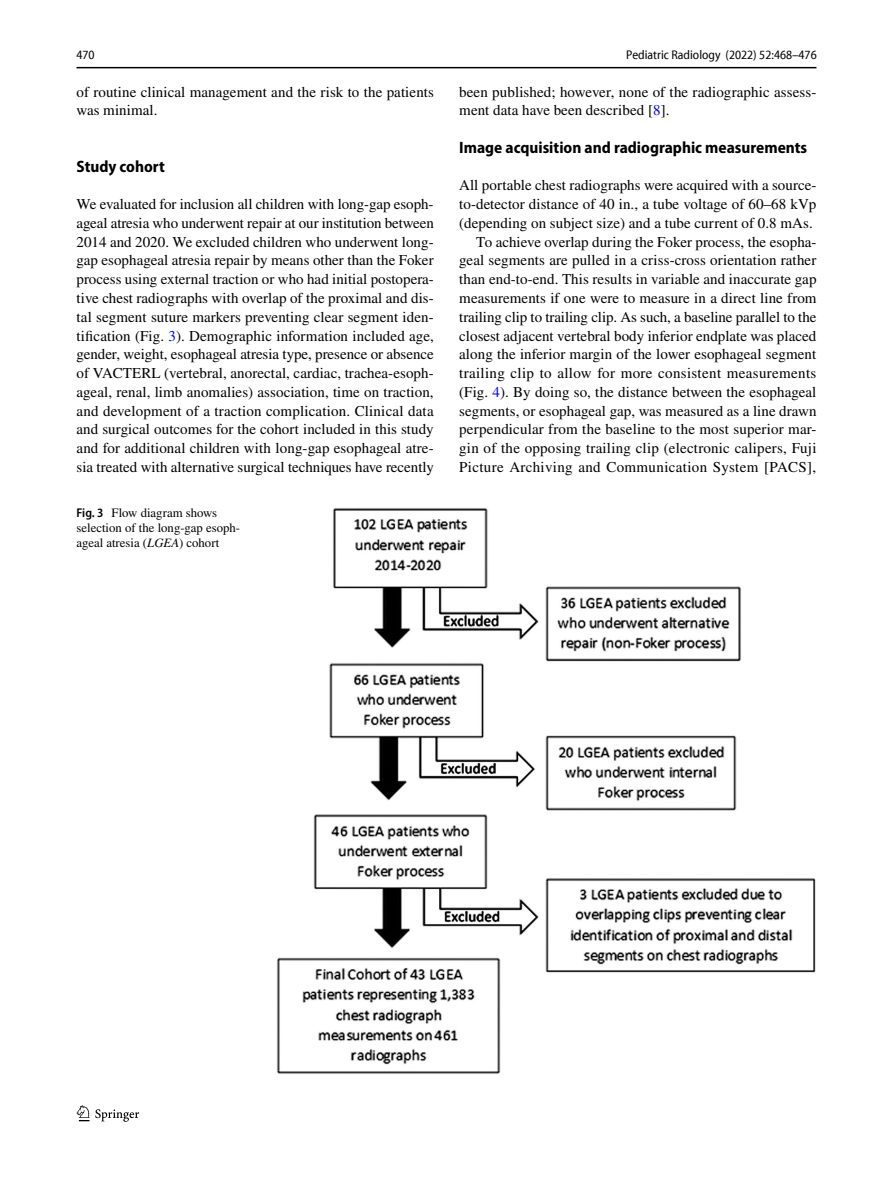
<style>
.page{position:relative;width:893px;height:1187px;background:#fff}
.page>*{position:absolute;margin:0;border:0;box-sizing:border-box;transform-origin:0 0}
.t1{font:700 semi-condensed 16.5px "Myriad Pro";color:#000}
.t2{font:15px/18.8px "STIX";letter-spacing:.005em;color:#000}
.t3{font:12.75px/15px "STIX";color:#000}
.t4{font:semi-condensed 12.75px "Myriad Pro Unic";color:#000}
.s1{color:#00f}
.s2{font-family:"Myriad Pro";font-weight:600;font-stretch:semi-condensed}
.s3{font-style:italic}
</style>
<div class="page">
<hr style="left:77px;top:67px;width:739px;height:1px;background:#000">
<img style="left:276px;top:508px;width:540px;height:565px">
<svg style="left:77px;top:1105px;width:12px;height:16px"></svg>
<svg style="left:95px;top:1109px;width:44px;height:12px"></svg>
<p class="t4" style="left:77px;top:50px;width:20px">470</p>
<p class="t4" style="left:626px;top:50px;width:192px">Pediatric Radiology (2022) 52:468–476</p>
<p class="t2" style="left:77px;top:83px;width:359px">of routine clinical management and the risk to the patients was minimal.</p>
<p class="t1" style="left:77px;top:157px;width:90px">Study cohort</p>
<p class="t2" style="left:77px;top:196px;width:359px;text-align:justify">We evaluated for inclusion all children with long-gap esoph&shy;ageal atresia who underwent repair at our institution between 2014 and 2020. We excluded children who underwent long&shy;gap esophageal atresia repair by means other than the Foker process using external traction or who had initial postopera&shy;tive chest radiographs with overlap of the proximal and dis&shy;tal segment suture markers preventing clear segment iden&shy;tification (Fig. <span class="s1">3</span>). Demographic information included age, gender, weight, esophageal atresia type, presence or absence of VACTERL (vertebral, anorectal, cardiac, trachea-esoph&shy;ageal, renal, limb anomalies) association, time on traction, and development of a traction complication. Clinical data and surgical outcomes for the cohort included in this study and for additional children with long-gap esophageal atre&shy;sia treated with alternative surgical techniques have recently</p>
<p class="t3" style="left:77px;top:506px;width:165px"><span class="s2">Fig. 3</span> Flow diagram shows selection of the long-gap esoph&shy;ageal atresia (<span class="s3">LGEA</span>) cohort</p>
<p class="t2" style="left:459px;top:83px;width:359px">been published; however, none of the radiographic assess&shy;ment data have been described [<span class="s1">8</span>].</p>
<p class="t1" style="left:459px;top:138px;width:349px">Image acquisition and radiographic measurements</p>
<p class="t2" style="left:459px;top:177px;width:359px;text-align:right">All portable chest radiographs were acquired with a source&shy;to-detector distance of 40 in., a tube voltage of 60–68 kVp (depending on subject size) and a tube current of 0.8 mAs.<br>To achieve overlap during the Foker process, the esopha&shy;geal segments are pulled in a criss-cross orientation rather than end-to-end. This results in variable and inaccurate gap measurements if one were to measure in a direct line from trailing clip to trailing clip. As such, a baseline parallel to the closest adjacent vertebral body inferior endplate was placed along the inferior margin of the lower esophageal segment trailing clip to allow for more consistent measurements (Fig. <span class="s1">4</span>). By doing so, the distance between the esophageal segments, or esophageal gap, was measured as a line drawn perpendicular from the baseline to the most superior mar&shy;gin of the opposing trailing clip (electronic calipers, Fuji Picture Archiving and Communication System [PACS],</p>
</div>
